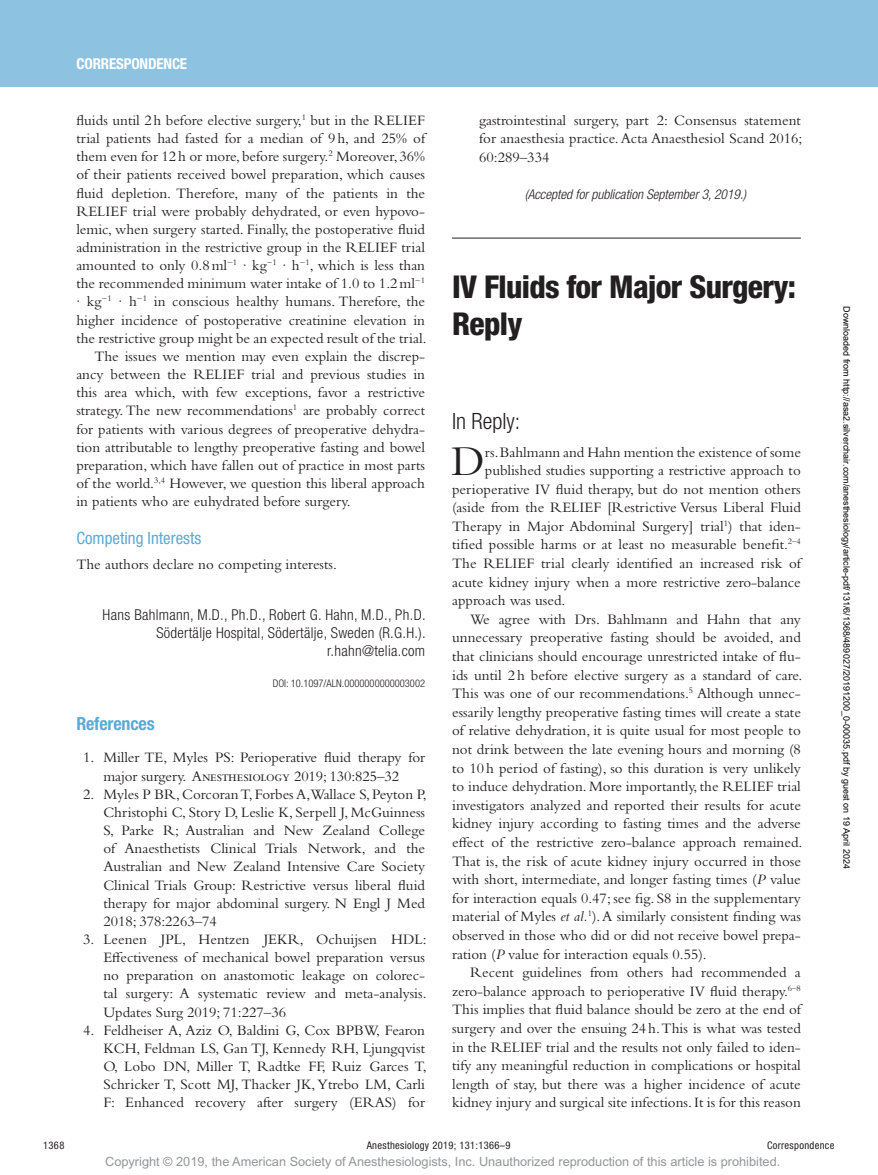
<style>
.page{position:relative;width:878px;height:1175px;background:#fff}
.page>*{position:absolute;margin:0;border:0;box-sizing:border-box;transform-origin:0 0}
.t1{font:43.95px "Bembo Std";color:#231f20}
.t2{font:800 condensed 31.5px/36.6px "Helvetica Neue LT Std";letter-spacing:-.02em;color:#231f20}
.t3{font:300 condensed 22.5px "Helvetica Neue LT Std";color:#231f20}
.t4{font:700 condensed 18px "Helvetica Neue LT Std";color:#5caad4}
.t5{font:condensed 16.8px "Helvetica Neue LT Std";color:#5caad4}
.t6{font:15px/18.1px "Bembo Std";color:#231f20;text-align:justify}
.t7{font:300 condensed 15px/18.1px "Helvetica Neue LT Std";letter-spacing:.02em;color:#231f20;text-align:right}
.t8{font:700 condensed 15px "Helvetica Neue LT Std";letter-spacing:-.01em;color:#fff}
.t9{font:italic 300 condensed 13.5px "Helvetica Neue LT Std";color:#231f20}
.t10{font:12.75px "Arial MT Std";color:#939598}
.t11{font:condensed 10.5px "Helvetica Neue LT Std";letter-spacing:.03em;color:#231f20}
.t12{font:300 condensed 10.5px "Helvetica Neue LT Std";color:#231f20}
.t13{font:9px "Arial";color:#000}
.s1{font-style:italic}
</style>
<div class="page">
<div style="left:0;top:0;width:878px;height:86px;background:#8dc3e0"></div>
<hr style="left:452px;top:238px;width:348px;height:1px;background:#231f20">
<p class="t8" style="left:77px;top:54px;width:112px">CORRESPONDENCE</p>
<p class="t6" style="left:76px;top:111px;width:350px">fluids until 2h before elective surgery,<sup>1</sup> but in the RELIEF</p>
<p class="t6" style="left:76px;top:129px;width:350px">trial patients had fasted for a median of 9h, and 25% of</p>
<p class="t6" style="left:76px;top:147px;width:350px">them even for 12h or more, before surgery.<sup>2</sup> Moreover, 36%</p>
<p class="t6" style="left:76px;top:165px;width:350px">of their patients received bowel preparation, which causes</p>
<p class="t6" style="left:76px;top:183px;width:350px">fluid depletion. Therefore, many of the patients in the</p>
<p class="t6" style="left:76px;top:202px;width:350px">RELIEF trial were probably dehydrated, or even hypovo-</p>
<p class="t6" style="left:76px;top:220px;width:350px">lemic, when surgery started. Finally, the postoperative fluid</p>
<p class="t6" style="left:76px;top:238px;width:350px">administration in the restrictive group in the RELIEF trial</p>
<p class="t6" style="left:76px;top:256px;width:350px">amounted to only 0.8ml<sup>−1</sup> · kg<sup>−1</sup> · h<sup>−1</sup>, which is less than</p>
<p class="t6" style="left:76px;top:274px;width:350px">the recommended minimum water intake of 1.0 to 1.2ml<sup>−1</sup></p>
<p class="t6" style="left:76px;top:292px;width:350px">· kg<sup>−1</sup> · h<sup>−1</sup> in conscious healthy humans. Therefore, the</p>
<p class="t6" style="left:76px;top:310px;width:350px">higher incidence of postoperative creatinine elevation in</p>
<p class="t6" style="left:76px;top:329px;width:352px">the restrictive group might be an expected result of the trial.</p>
<p class="t6" style="left:94px;top:347px;width:332px">The issues we mention may even explain the discrep-</p>
<p class="t6" style="left:76px;top:365px;width:350px">ancy between the RELIEF trial and previous studies in</p>
<p class="t6" style="left:76px;top:383px;width:350px">this area which, with few exceptions, favor a restrictive</p>
<p class="t6" style="left:76px;top:401px;width:350px">strategy. The new recommendations<sup>1</sup> are probably correct</p>
<p class="t6" style="left:76px;top:419px;width:350px">for patients with various degrees of preoperative dehydra-</p>
<p class="t6" style="left:76px;top:437px;width:350px">tion attributable to lengthy preoperative fasting and bowel</p>
<p class="t6" style="left:76px;top:456px;width:350px">preparation, which have fallen out of practice in most parts</p>
<p class="t6" style="left:76px;top:474px;width:350px">of the world.<sup>3,4</sup> However, we question this liberal approach</p>
<p class="t6" style="left:76px;top:492px;width:276px">in patients who are euhydrated before surgery.</p>
<p class="t5" style="left:76px;top:528px;width:126px">Competing Interests</p>
<p class="t6" style="left:76px;top:554px;width:262px">The authors declare no competing interests.</p>
<p class="t7" style="left:103px;top:605px;width:324px">Hans Bahlmann, M.D., Ph.D., Robert G. Hahn, M.D., Ph.D.<br>Södertälje Hospital, Södertälje, Sweden (R.G.H.). r.hahn@telia.com</p>
<p class="t12" style="left:273px;top:677px;width:154px">DOI: 10.1097/ALN.0000000000003002</p>
<p class="t4" style="left:76px;top:713px;width:80px">REFERENCES</p>
<p class="t6" style="left:83px;top:748px;width:343px;text-align:center">1. Miller TE, Myles PS: Perioperative fluid therapy for major surgery. Anesthesiology 2019; 130:825–32</p>
<p class="t6" style="left:103px;top:784px;width:325px;text-indent:-20px">2. Myles P BR, Corcoran T, Forbes A,Wallace S, Peyton P, Christophi C, Story D, Leslie K, Serpell J, McGuinness S, Parke R; Australian and New Zealand College of Anaesthetists Clinical Trials Network, and the Australian and New Zealand Intensive Care Society Clinical Trials Group: Restrictive versus liberal fluid therapy for major abdominal surgery. N Engl J Med 2018; 378:2263–74</p>
<p class="t6" style="left:103px;top:930px;width:325px;text-indent:-20px">3. Leenen JPL, Hentzen JEKR, Ochuijsen HDL:<br>Effectiveness of mechanical bowel preparation versus no preparation on anastomotic leakage on colorec&shy;tal surgery: A systematic review and meta-analysis.<br>Updates Surg 2019; 71:227–36</p>
<p class="t6" style="left:103px;top:1020px;width:325px;text-indent:-20px">4. Feldheiser A, Aziz O, Baldini G, Cox BPBW, Fearon KCH, Feldman LS, Gan TJ, Kennedy RH, Ljungqvist O, Lobo DN, Miller T, Radtke FF, Ruiz Garces T, Schricker T, Scott MJ, Thacker JK, Ytrebo LM, Carli F: Enhanced recovery after surgery (ERAS) for</p>
<p class="t6" style="left:479px;top:111px;width:325px;line-height:18.6px">gastrointestinal surgery, part 2: Consensus statement for anaesthesia practice. Acta Anaesthesiol Scand 2016; 60:289–334</p>
<p class="t9" style="left:524px;top:186px;width:223px">(Accepted for publication September 3, 2019.)</p>
<h2 class="t2" style="left:452px;top:268px;width:345px">IV Fluids for Major Surgery:<br>Reply</h2>
<h3 class="t3" style="left:452px;top:408px;width:70px">In Reply:</h3>
<h1 class="t1" style="left:451px;top:435px;width:35px">D</h1>
<p class="t6" style="left:485px;top:443px;width:317px">rs. Bahlmann and Hahn mention the existence of some</p>
<p class="t6" style="left:485px;top:461px;width:317px">published studies supporting a restrictive approach to</p>
<p class="t6" style="left:452px;top:479px;width:350px">perioperative IV fluid therapy, but do not mention others</p>
<p class="t6" style="left:452px;top:498px;width:350px">(aside from the RELIEF [Restrictive Versus Liberal Fluid</p>
<p class="t6" style="left:452px;top:516px;width:350px">Therapy in Major Abdominal Surgery] trial<sup>1</sup>) that iden-</p>
<p class="t6" style="left:452px;top:535px;width:350px">tified possible harms or at least no measurable benefit.<sup>2–4</sup></p>
<p class="t6" style="left:452px;top:554px;width:350px">The RELIEF trial clearly identified an increased risk of</p>
<p class="t6" style="left:452px;top:572px;width:350px">acute kidney injury when a more restrictive zero-balance</p>
<p class="t6" style="left:452px;top:591px;width:115px">approach was used.</p>
<p class="t6" style="left:470px;top:609px;width:332px">We agree with Drs. Bahlmann and Hahn that any</p>
<p class="t6" style="left:452px;top:628px;width:350px">unnecessary preoperative fasting should be avoided, and</p>
<p class="t6" style="left:452px;top:647px;width:350px">that clinicians should encourage unrestricted intake of flu-</p>
<p class="t6" style="left:452px;top:665px;width:352px">ids until 2h before elective surgery as a standard of care.</p>
<p class="t6" style="left:452px;top:684px;width:350px">This was one of our recommendations.<sup>5</sup> Although unnec-</p>
<p class="t6" style="left:452px;top:702px;width:350px">essarily lengthy preoperative fasting times will create a state</p>
<p class="t6" style="left:452px;top:721px;width:350px">of relative dehydration, it is quite usual for most people to</p>
<p class="t6" style="left:452px;top:740px;width:350px">not drink between the late evening hours and morning (8</p>
<p class="t6" style="left:452px;top:758px;width:350px">to 10h period of fasting), so this duration is very unlikely</p>
<p class="t6" style="left:452px;top:777px;width:350px">to induce dehydration. More importantly, the RELIEF trial</p>
<p class="t6" style="left:452px;top:795px;width:350px">investigators analyzed and reported their results for acute</p>
<p class="t6" style="left:452px;top:814px;width:350px">kidney injury according to fasting times and the adverse</p>
<p class="t6" style="left:452px;top:833px;width:352px">effect of the restrictive zero-balance approach remained.</p>
<p class="t6" style="left:452px;top:851px;width:350px">That is, the risk of acute kidney injury occurred in those</p>
<p class="t6" style="left:452px;top:870px;width:350px">with short, intermediate, and longer fasting times (<span class="s1">P</span> value</p>
<p class="t6" style="left:452px;top:888px;width:350px">for interaction equals 0.47; see fig. S8 in the supplementary</p>
<p class="t6" style="left:452px;top:907px;width:350px">material of Myles <span class="s1">et al.</span><sup>1</sup>). A similarly consistent finding was</p>
<p class="t6" style="left:452px;top:926px;width:350px">observed in those who did or did not receive bowel prepa-</p>
<p class="t6" style="left:452px;top:944px;width:256px">ration (<span class="s1">P</span> value for interaction equals 0.55).</p>
<p class="t6" style="left:470px;top:963px;width:332px">Recent guidelines from others had recommended a</p>
<p class="t6" style="left:452px;top:981px;width:350px">zero-balance approach to perioperative IV fluid therapy.<sup>6–8</sup></p>
<p class="t6" style="left:452px;top:1000px;width:350px">This implies that fluid balance should be zero at the end of</p>
<p class="t6" style="left:452px;top:1019px;width:350px">surgery and over the ensuing 24h. This is what was tested</p>
<p class="t6" style="left:452px;top:1037px;width:350px">in the RELIEF trial and the results not only failed to iden-</p>
<p class="t6" style="left:452px;top:1056px;width:350px">tify any meaningful reduction in complications or hospital</p>
<p class="t6" style="left:452px;top:1074px;width:350px">length of stay, but there was a higher incidence of acute</p>
<p class="t6" style="left:452px;top:1093px;width:350px">kidney injury and surgical site infections. It is for this reason</p>
<p class="t13" style="left:850px;top:306px;width:564px;rotate:90deg">Downloaded from http://asa2.silverchair.com/anesthesiology/article-pdf/131/6/1368/489027/20191200_0-00035.pdf by guest on 19 April 2024</p>
<p class="t11" style="left:43px;top:1139px;width:23px">1368</p>
<p class="t11" style="left:367px;top:1139px;width:276px">Anesthesiology 2019; 131:1366–9 C</p>
<p class="t11" style="left:772px;top:1139px;width:63px">orrespondence</p>
<p class="t10" style="left:105px;top:1154px;width:676px">Copyright © 2019, the American Society of Anesthesiologists, Inc. Unauthorized reproduction of this article is prohibited.</p>
</div>
